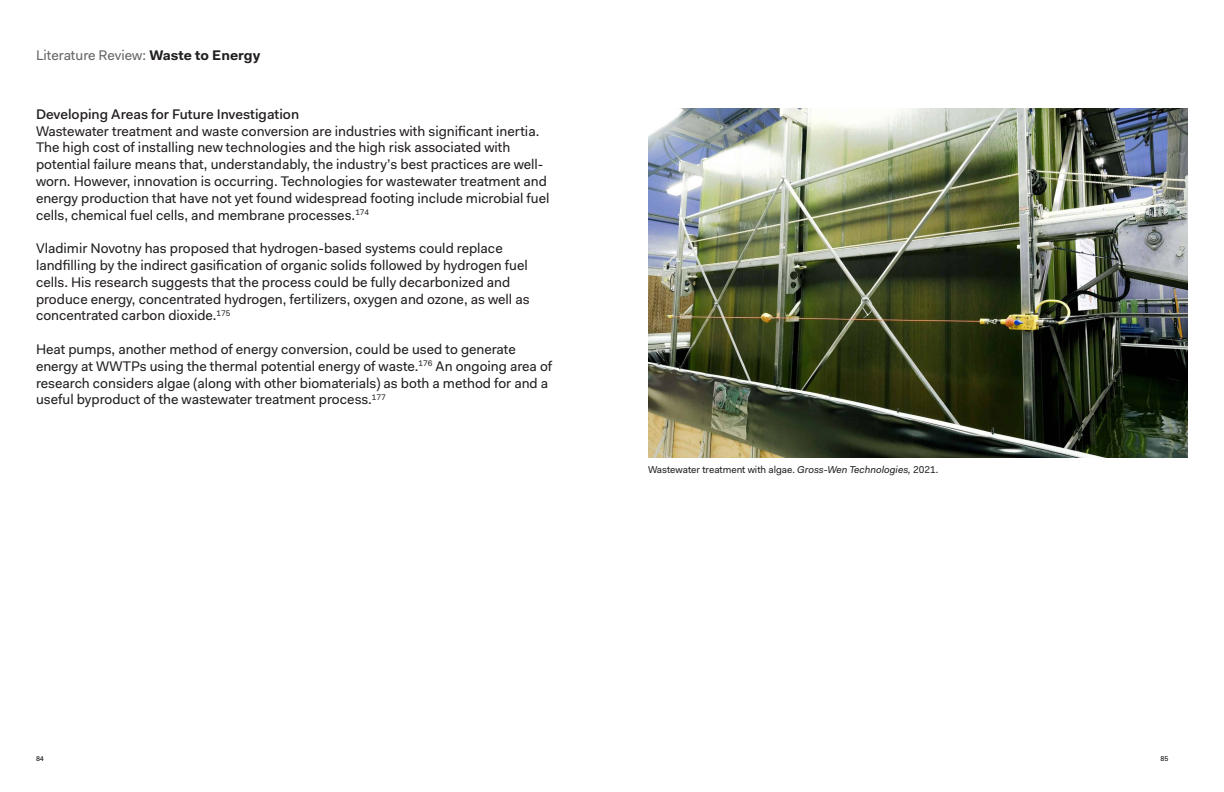
<style>
.page{position:relative;width:1224px;height:792px;background:#fff}
.page>*{position:absolute;margin:0;border:0;box-sizing:border-box;transform-origin:0 0}
.Paragraph_Style_1{font:14px/16.8px "Fakt";color:#231f20}
.Paragraph_Style_1-2{font:500 14px "Fakt";color:#231f20}
.OFU_MOP_Titles_Fakt{font:14px "Fakt";color:#656568}
.t1{font:10px "Fakt";color:#231f20}
.t2{font:500 7px "Fakt";color:#231f20}
.s1{font-weight:700;color:#231f20}
.s2{font-style:italic}
</style>
<div class="page">
<img style="left:648px;top:108px;width:540px;height:350px">
<p class="OFU_MOP_Titles_Fakt" style="left:36px;top:47px;width:226px">Literature Review: <span class="s1">Waste to Energy</span></p>
<p class="Paragraph_Style_1-2" style="left:36px;top:105px;width:265px">Developing Areas for Future Investigation</p>
<p class="Paragraph_Style_1" style="left:36px;top:122px;width:515px">Wastewater treatment and waste conversion are industries with significant inertia.<br>The high cost of installing new technologies and the high risk associated with potential failure means that, understandably, the industry’s best practices are well&shy;worn. However, innovation is occurring. Technologies for wastewater treatment and energy production that have not yet found widespread footing include microbial fuel cells, chemical fuel cells, and membrane processes.<sup>174</sup></p>
<p class="Paragraph_Style_1" style="left:36px;top:240px;width:495px">Vladimir Novotny has proposed that hydrogen-based systems could replace landfilling by the indirect gasification of organic solids followed by hydrogen fuel cells. His research suggests that the process could be fully decarbonized and produce energy, concentrated hydrogen, fertilizers, oxygen and ozone, as well as concentrated carbon dioxide.<sup>175</sup></p>
<p class="Paragraph_Style_1" style="left:36px;top:341px;width:518px">Heat pumps, another method of energy conversion, could be used to generate energy at WWTPs using the thermal potential energy of waste.<sup>176</sup> An ongoing area of research considers algae (along with other biomaterials) as both a method for and a useful byproduct of the wastewater treatment process.<sup>177</sup></p>
<p class="t1" style="left:648px;top:463px;width:292px">Wastewater treatment with algae. <span class="s2">Gross-Wen Technologies,</span> 2021.</p>
<p class="t2" style="left:36px;top:755px;width:9px">84</p>
<p class="t2" style="left:1161px;top:755px;width:9px">85</p>
</div>
